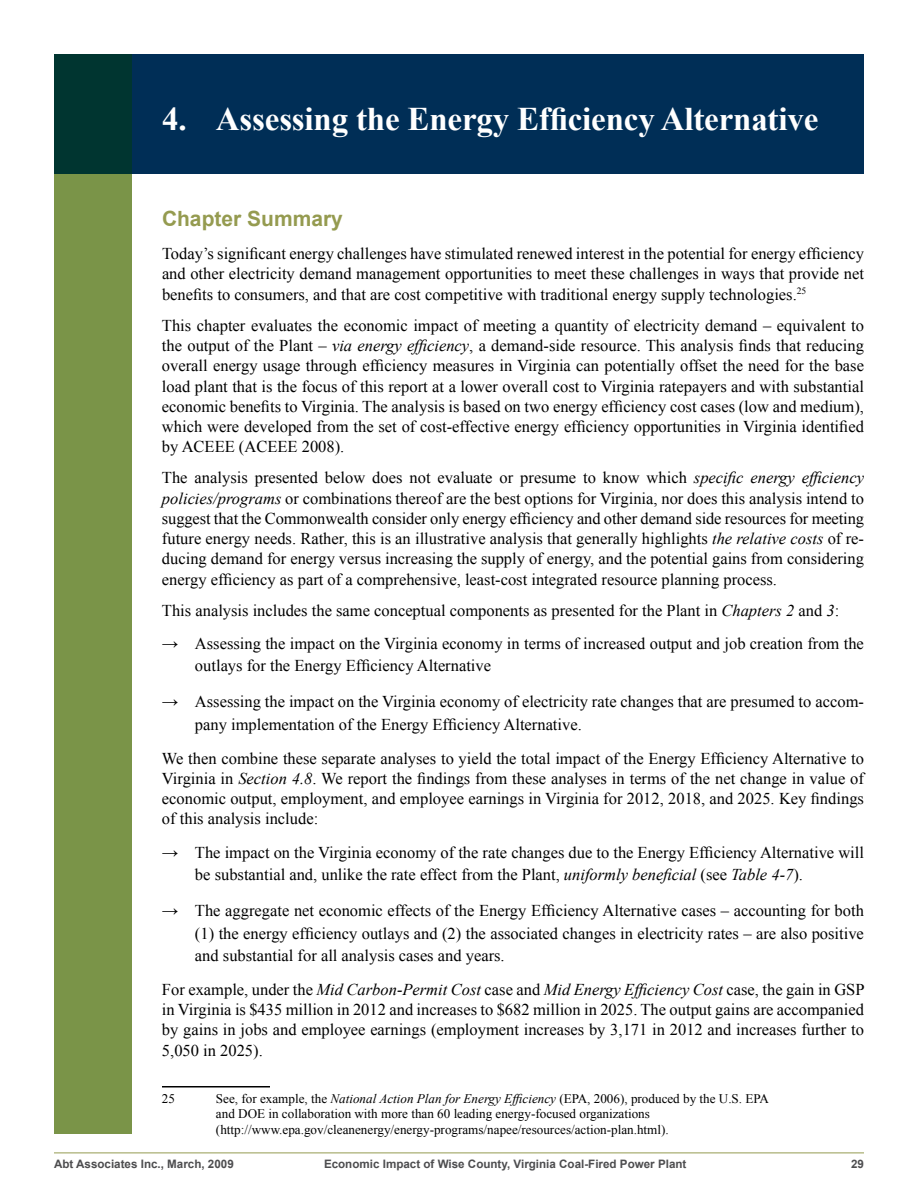
<style>
.page{position:relative;width:918px;height:1188px;background:#fff}
.page>*{position:absolute;margin:0;border:0;box-sizing:border-box;transform-origin:0 0}
.t1{font:700 33px "Times New Roman";letter-spacing:-.005em;color:#fff}
.t2{font:700 21px "Arial";color:#959b50}
.t3{font:16.5px/20.2px "Times New Roman";color:#000;text-align:justify}
.t4{font:13.2px/15.8px "Times New Roman";color:#000}
.t5{font:700 11.7px "Arial";color:#4d4d4f}
.s1{font-style:italic}
</style>
<div class="page">
<hr style="left:54px;top:1153px;width:810px;height:1px;background:#959b50">
<div style="left:54px;top:54px;width:810px;height:120px;background:#002e56"></div>
<div style="left:54px;top:54px;width:77px;height:1080px;background:#7a9448"></div>
<hr style="left:162px;top:1086px;width:108px;height:2px;background:#000">
<h1 class="t1" style="left:162px;top:96px;width:658px">4. Assessing the Energy Efficiency Alternative</h1>
<p class="t2" style="left:162px;top:204px;width:182px">Chapter Summary</p>
<p class="t3" style="left:162px;top:243px;width:704px">Today’s significant energy challenges have stimulated renewed interest in the potential for energy efficiency and other electricity demand management opportunities to meet these challenges in ways that provide net benefits to consumers, and that are cost competitive with traditional energy supply technologies.<sup>25</sup></p>
<p class="t3" style="left:162px;top:315px;width:704px">This chapter evaluates the economic impact of meeting a quantity of electricity demand – equivalent to the output of the Plant – <span class="s1">via energy efficiency</span>, a demand-side resource. This analysis finds that reducing overall energy usage through efficiency measures in Virginia can potentially offset the need for the base load plant that is the focus of this report at a lower overall cost to Virginia ratepayers and with substantial economic benefits to Virginia. The analysis is based on two energy efficiency cost cases (low and medium), which were developed from the set of cost-effective energy efficiency opportunities in Virginia identified by ACEEE (ACEEE 2008).</p>
<p class="t3" style="left:162px;top:467px;width:704px">The analysis presented below does not evaluate or presume to know which <span class="s1">specific energy efficiency policies/programs</span> or combinations thereof are the best options for Virginia, nor does this analysis intend to suggest that the Commonwealth consider only energy efficiency and other demand side resources for meeting future energy needs. Rather, this is an illustrative analysis that generally highlights <span class="s1">the relative costs</span> of re&shy;ducing demand for energy versus increasing the supply of energy, and the potential gains from considering energy efficiency as part of a comprehensive, least-cost integrated resource planning process.</p>
<p class="t3" style="left:162px;top:600px;width:679px">This analysis includes the same conceptual components as presented for the Plant in <span class="s1">Chapters 2</span> and <span class="s1">3</span>:</p>
<p class="t3" style="left:195px;top:632px;width:670px;line-height:22.5px;text-indent:-33px">→ Assessing the impact on the Virginia economy in terms of increased output and job creation from the outlays for the Energy Efficiency Alternative</p>
<p class="t3" style="left:195px;top:690px;width:670px;line-height:22.5px;text-indent:-33px">→ Assessing the impact on the Virginia economy of electricity rate changes that are presumed to accom&shy;pany implementation of the Energy Efficiency Alternative.</p>
<p class="t3" style="left:162px;top:748px;width:704px">We then combine these separate analyses to yield the total impact of the Energy Efficiency Alternative to Virginia in <span class="s1">Section 4.8</span>. We report the findings from these analyses in terms of the net change in value of economic output, employment, and employee earnings in Virginia for 2012, 2018, and 2025. Key findings of this analysis include:</p>
<p class="t3" style="left:195px;top:841px;width:671px;line-height:22.5px;text-indent:-33px">→ The impact on the Virginia economy of the rate changes due to the Energy Efficiency Alternative will be substantial and, unlike the rate effect from the Plant, <span class="s1">uniformly beneficial</span> (see <span class="s1">Table 4-7</span>).</p>
<p class="t3" style="left:195px;top:899px;width:670px;line-height:22.5px;text-indent:-33px">→ The aggregate net economic effects of the Energy Efficiency Alternative cases – accounting for both (1) the energy efficiency outlays and (2) the associated changes in electricity rates – are also positive and substantial for all analysis cases and years.</p>
<p class="t3" style="left:162px;top:979px;width:704px">For example, under the <span class="s1">Mid Carbon-Permit Cost</span> case and <span class="s1">Mid Energy Efficiency Cost</span> case, the gain in GSP in Virginia is $435 million in 2012 and increases to $682 million in 2025. The output gains are accompanied by gains in jobs and employee earnings (employment increases by 3,171 in 2012 and increases further to 5,050 in 2025).</p>
<p class="t4" style="left:162px;top:1090px;width:15px">25</p>
<p class="t4" style="left:216px;top:1090px;width:555px">See, for example, the <span class="s1">National Action Plan for Energy Efficiency</span> (EPA, 2006), produced by the U.S. EPA and DOE in collaboration with more than 60 leading energy-focused organizations (http://www.epa.gov/cleanenergy/energy-programs/napee/resources/action-plan.html).</p>
<p class="t5" style="left:54px;top:1157px;width:181px">Abt Associates Inc., March, 2009</p>
<p class="t5" style="left:324px;top:1157px;width:364px">Economic Impact of Wise County, Virginia Coal-Fired Power Plant</p>
<p class="t5" style="left:851px;top:1157px;width:14px">29</p>
</div>
